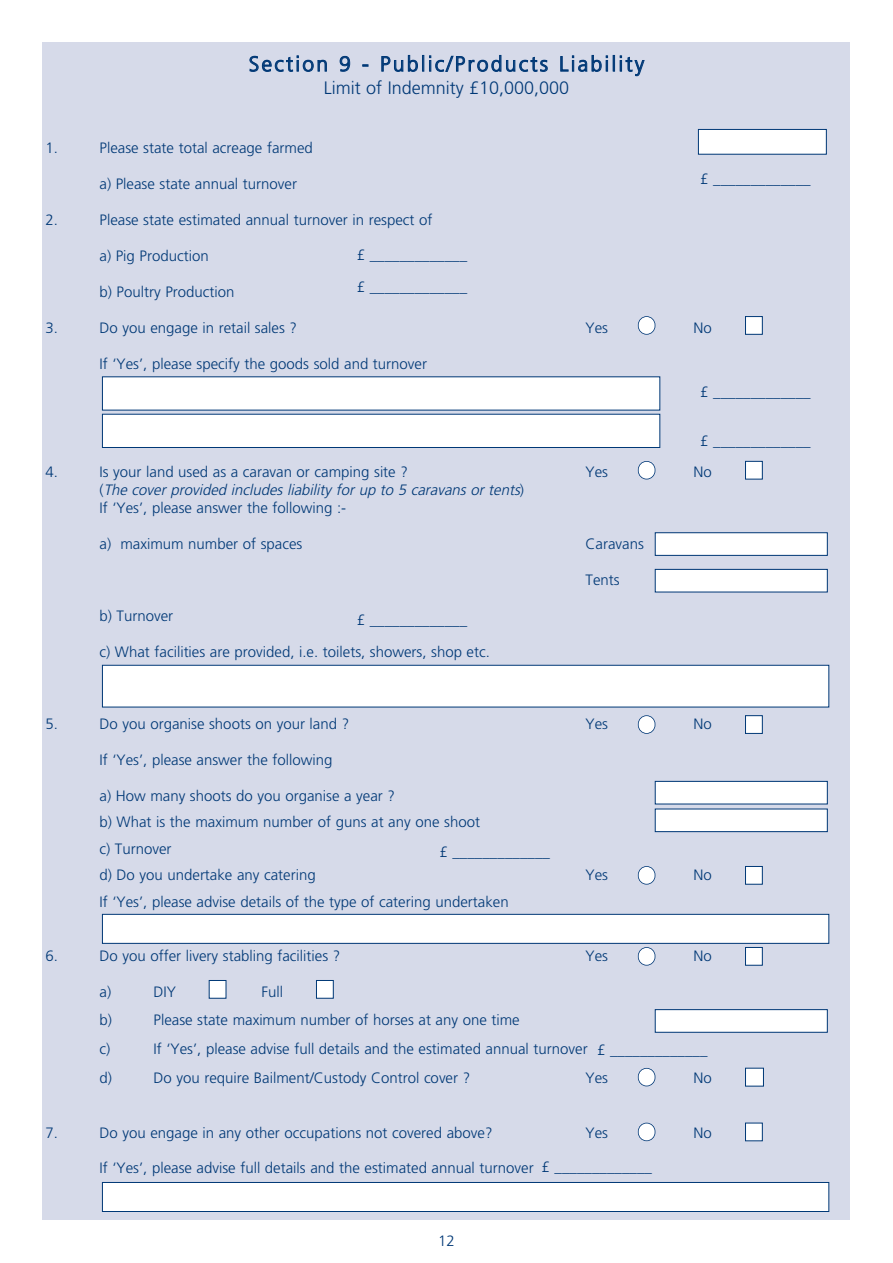
<style>
.page{position:relative;width:893px;height:1263px;background:#fff}
.page>*{position:absolute;margin:0;border:0;box-sizing:border-box;transform-origin:0 0}
.t1{font:300 21px "Frutiger LT";letter-spacing:.11em;color:#003876}
.t2{font:300 18px "Frutiger LT";color:#003876}
.t3{font:300 15px/26.5px "Frutiger LT";color:#003876}
.t4{font:italic 300 15px/18px "Frutiger LT";color:#003876}
.s1{font-style:normal}
</style>
<div class="page">
<div style="left:43px;top:43px;width:807px;height:1177px;background:#d6dae9"></div>
<svg style="left:249px;top:56px;width:78px;height:16px"></svg>
<svg style="left:340px;top:56px;width:10px;height:16px"></svg>
<svg style="left:362px;top:64px;width:6px;height:3px"></svg>
<svg style="left:381px;top:55px;width:167px;height:17px"></svg>
<svg style="left:560px;top:55px;width:85px;height:21px"></svg>
<div style="left:699px;top:130px;width:127px;height:24px;background:#fff"></div>
<div style="left:698px;top:129px;width:129px;height:26px;border:1px solid #003876"></div>
<svg style="left:638px;top:316px;width:17px;height:19px"></svg>
<div style="left:746px;top:317px;width:16px;height:17px;background:#fff"></div>
<div style="left:745px;top:316px;width:18px;height:19px;border:1px solid #003876"></div>
<svg style="left:638px;top:461px;width:17px;height:18px"></svg>
<div style="left:746px;top:462px;width:16px;height:17px;background:#fff"></div>
<div style="left:745px;top:461px;width:18px;height:18px;border:1px solid #003876"></div>
<svg style="left:638px;top:715px;width:17px;height:19px"></svg>
<div style="left:746px;top:716px;width:16px;height:17px;background:#fff"></div>
<div style="left:745px;top:715px;width:18px;height:19px;border:1px solid #003876"></div>
<svg style="left:638px;top:866px;width:17px;height:18px"></svg>
<div style="left:746px;top:867px;width:16px;height:17px;background:#fff"></div>
<div style="left:745px;top:866px;width:18px;height:18px;border:1px solid #003876"></div>
<svg style="left:638px;top:947px;width:17px;height:18px"></svg>
<div style="left:746px;top:948px;width:16px;height:17px;background:#fff"></div>
<div style="left:745px;top:947px;width:18px;height:18px;border:1px solid #003876"></div>
<div style="left:210px;top:981px;width:16px;height:17px;background:#fff"></div>
<div style="left:317px;top:981px;width:16px;height:17px;background:#fff"></div>
<div style="left:316px;top:980px;width:18px;height:18px;border:1px solid #003876"></div>
<svg style="left:638px;top:1068px;width:17px;height:18px"></svg>
<div style="left:746px;top:1068px;width:17px;height:18px;background:#fff"></div>
<div style="left:745px;top:1068px;width:19px;height:18px;border:1px solid #003876"></div>
<svg style="left:638px;top:1123px;width:17px;height:18px"></svg>
<div style="left:746px;top:1123px;width:16px;height:17px;background:#fff"></div>
<div style="left:745px;top:1123px;width:18px;height:18px;border:1px solid #003876"></div>
<div style="left:103px;top:377px;width:556px;height:33px;background:#fff"></div>
<div style="left:103px;top:415px;width:556px;height:32px;background:#fff"></div>
<div style="left:102px;top:414px;width:558px;height:34px;border:1px solid #003876"></div>
<div style="left:656px;top:533px;width:171px;height:22px;background:#fff"></div>
<div style="left:655px;top:532px;width:173px;height:24px;border:1px solid #003876"></div>
<div style="left:656px;top:570px;width:171px;height:22px;background:#fff"></div>
<div style="left:655px;top:569px;width:173px;height:23px;border:1px solid #003876"></div>
<div style="left:103px;top:666px;width:725px;height:41px;background:#fff"></div>
<div style="left:102px;top:665px;width:727px;height:42px;border:1px solid #003876"></div>
<div style="left:656px;top:782px;width:171px;height:22px;background:#fff"></div>
<div style="left:655px;top:781px;width:173px;height:23px;border:1px solid #003876"></div>
<div style="left:656px;top:809px;width:171px;height:22px;background:#fff"></div>
<div style="left:655px;top:809px;width:173px;height:23px;border:1px solid #003876"></div>
<div style="left:656px;top:1010px;width:171px;height:22px;background:#fff"></div>
<div style="left:655px;top:1009px;width:173px;height:24px;border:1px solid #003876"></div>
<div style="left:103px;top:915px;width:725px;height:28px;background:#fff"></div>
<div style="left:102px;top:914px;width:727px;height:30px;border:1px solid #003876"></div>
<div style="left:103px;top:1183px;width:725px;height:28px;background:#fff"></div>
<div style="left:102px;top:1182px;width:727px;height:30px;border:1px solid #003876"></div>
<p class="t1" style="left:249px;top:52px;width:397px">Section 9 - Public/Products Liability</p>
<p class="t2" style="left:324px;top:78px;width:247px">Limit of Indemnity £10,000,000</p>
<p class="t3" style="left:46px;top:134px;width:14px">1.</p>
<p class="t3" style="left:100px;top:134px;width:215px">Please state total acreage farmed</p>
<p class="t3" style="left:100px;top:170px;width:199px">a) Please state annual turnover</p>
<p class="t3" style="left:46px;top:206px;width:14px">2.</p>
<p class="t3" style="left:100px;top:206px;width:334px">Please state estimated annual turnover in respect of</p>
<p class="t3" style="left:100px;top:242px;width:111px">a) Pig Production</p>
<p class="t3" style="left:100px;top:278px;width:137px">b) Poultry Production</p>
<p class="t3" style="left:46px;top:314px;width:14px">3.</p>
<p class="t3" style="left:100px;top:314px;width:199px">Do you engage in retail sales ?</p>
<p class="t3" style="left:586px;top:314px;width:24px">Yes</p>
<p class="t3" style="left:694px;top:314px;width:20px">No</p>
<p class="t3" style="left:100px;top:350px;width:329px">If ‘Yes’, please specify the goods sold and turnover</p>
<p class="t3" style="left:700px;top:166px;width:112px">£ _____________</p>
<p class="t3" style="left:357px;top:238px;width:112px;line-height:32.2px">£ _____________ £ _____________</p>
<p class="t3" style="left:700px;top:379px;width:112px">£ _____________</p>
<p class="t3" style="left:700px;top:427px;width:112px">£ _____________</p>
<p class="t3" style="left:46px;top:458px;width:14px">4.</p>
<p class="t3" style="left:100px;top:458px;width:310px">Is your land used as a caravan or camping site ?</p>
<p class="t3" style="left:586px;top:458px;width:24px">Yes</p>
<p class="t3" style="left:694px;top:458px;width:20px">No</p>
<p class="t4" style="left:100px;top:481px;width:426px"><span class="s1">(</span> The coverprovided includesliabilityforup to 5 caravansortents<span class="s1">)<br>If ‘Yes’, please answer the following :-</span></p>
<p class="t3" style="left:100px;top:530px;width:204px">a) maximum number of spaces</p>
<p class="t3" style="left:586px;top:530px;width:60px">Caravans</p>
<p class="t3" style="left:586px;top:566px;width:36px">Tents</p>
<p class="t3" style="left:100px;top:602px;width:75px">b) Turnover</p>
<p class="t3" style="left:100px;top:638px;width:392px">c) What facilities are provided, i.e. toilets, showers, shop etc.</p>
<p class="t3" style="left:357px;top:607px;width:112px">£ _____________</p>
<p class="t3" style="left:46px;top:710px;width:14px">5.</p>
<p class="t3" style="left:100px;top:710px;width:251px">Do you organise shoots on your land ?</p>
<p class="t3" style="left:585px;top:710px;width:24px">Yes</p>
<p class="t3" style="left:693px;top:710px;width:20px">No</p>
<p class="t3" style="left:100px;top:746px;width:234px">If ‘Yes’, please answer the following</p>
<p class="t3" style="left:100px;top:782px;width:382px">a) How many shoots do you organise a year ?<br>b) What is the maximum number of guns at any one shoot c) Turnover<br>d) Do you undertake any catering</p>
<p class="t3" style="left:440px;top:839px;width:112px">£ _____________</p>
<p class="t3" style="left:585px;top:862px;width:24px">Yes</p>
<p class="t3" style="left:693px;top:862px;width:20px">No</p>
<p class="t3" style="left:99px;top:888px;width:411px">If ‘Yes’, please advise details of the type of catering undertaken</p>
<p class="t3" style="left:45px;top:942px;width:14px">6.</p>
<p class="t3" style="left:99px;top:942px;width:242px">Do you offer livery stabling facilities ?</p>
<p class="t3" style="left:585px;top:942px;width:24px">Yes</p>
<p class="t3" style="left:693px;top:942px;width:20px">No</p>
<p class="t3" style="left:99px;top:978px;width:13px">a)</p>
<p class="t3" style="left:153px;top:978px;width:24px">DIY</p>
<p class="t3" style="left:261px;top:978px;width:23px">Full</p>
<p class="t3" style="left:99px;top:1007px;width:14px">b)</p>
<p class="t3" style="left:153px;top:1007px;width:368px">Please state maximum number of horses at any one time</p>
<p class="t3" style="left:99px;top:1036px;width:12px">c)</p>
<p class="t3" style="left:153px;top:1036px;width:436px">If ‘Yes’, please advise full details and the estimated annual turnover</p>
<p class="t3" style="left:99px;top:1064px;width:14px">d)</p>
<p class="t3" style="left:153px;top:1064px;width:318px">Do you require Bailment/Custody Control cover ?</p>
<p class="t3" style="left:585px;top:1064px;width:24px">Yes</p>
<p class="t3" style="left:693px;top:1064px;width:20px">No</p>
<p class="t3" style="left:597px;top:1036px;width:112px">£ _____________</p>
<p class="t3" style="left:45px;top:1119px;width:14px">7.</p>
<p class="t3" style="left:99px;top:1119px;width:394px">Do you engage in any other occupations not covered above?</p>
<p class="t3" style="left:585px;top:1119px;width:24px">Yes</p>
<p class="t3" style="left:693px;top:1119px;width:20px">No</p>
<p class="t3" style="left:99px;top:1154px;width:436px">If ‘Yes’, please advise full details and the estimated annual turnover</p>
<p class="t3" style="left:542px;top:1153px;width:112px">£ _____________</p>
<p class="t3" style="left:438px;top:1228px;width:18px">12</p>
</div>
